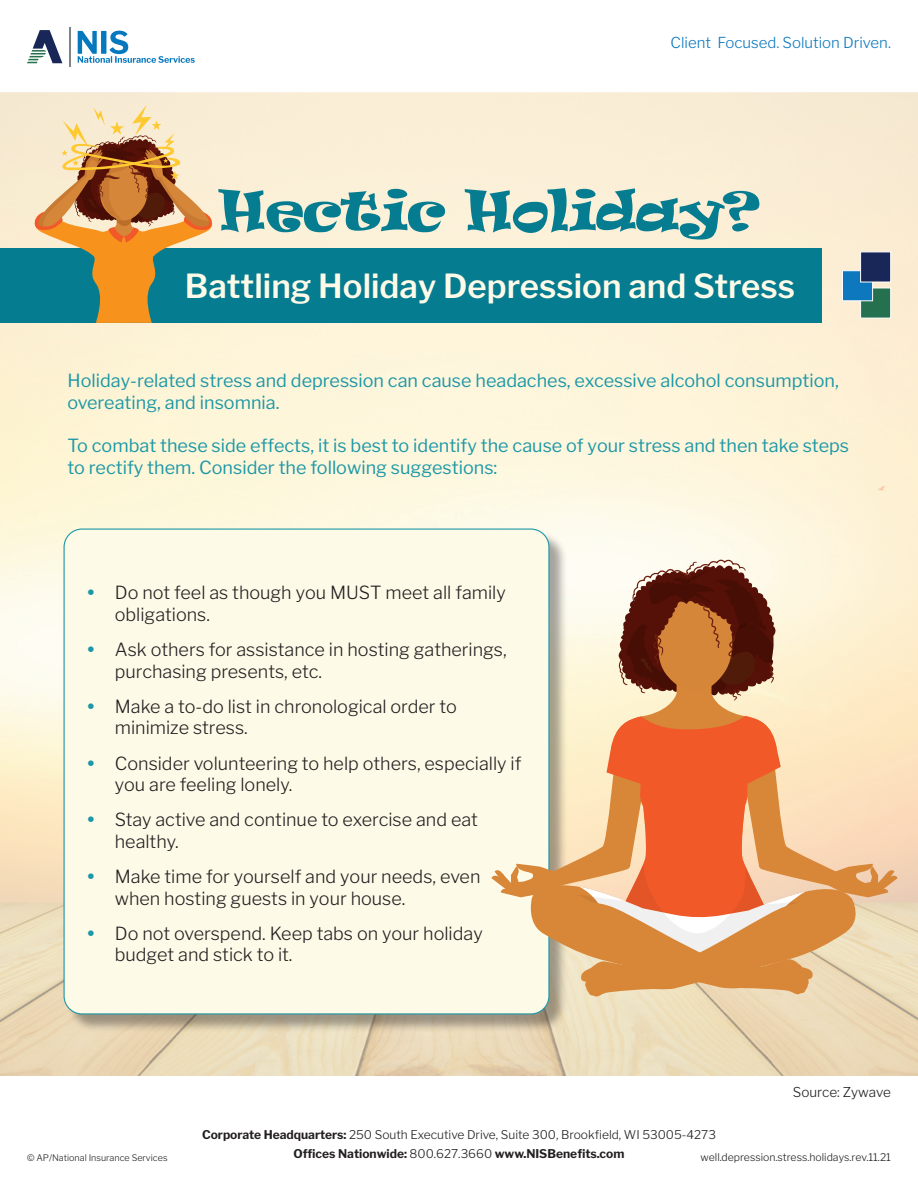
<style>
.page{position:relative;width:918px;height:1188px;background:#fff}
.page>*{position:absolute;margin:0;border:0;box-sizing:border-box;transform-origin:0 0}
.t1{font:51.75px "Ravie";color:#057c90}
.t2{font:600 33px "Libre Franklin";color:#fefae8}
.t3{font:300 18px/21.6px "Libre Franklin";color:#231f20}
.t4{font:18px/21.6px "Libre Franklin";color:#1d98a7}
.t5{font:300 15px "Libre Franklin";color:#0d78bd}
.t6{font:300 13.5px "Libre Franklin";color:#231f20}
.t7{font:300 12px/18.1px "Libre Franklin";color:#231f20;text-align:center}
.t8{font:300 10.5px "Libre Franklin";color:#231f20}
.t9{font:300 9px "Libre Franklin";color:#231f20}
.s1{font-weight:900;color:#1d98a7}
.s2{font-weight:700}
</style>
<div class="page">
<svg style="left:27px;top:30px;width:35px;height:33px"></svg>
<hr style="left:70px;top:27px;width:1px;height:40px;background:#808385">
<svg style="left:78px;top:31px;width:117px;height:32px"></svg>
<img style="left:0;top:93px;width:918px;height:983px">
<div style="left:66px;top:531px;width:502px;height:502px;background:#231f20;opacity:.4"></div>
<div style="left:64px;top:529px;width:485px;height:485px;background:#fefae8;border-radius:18px"></div>
<div style="left:0;top:249px;width:822px;height:74px;background:#057c90"></div>
<div style="left:860px;top:288px;width:31px;height:30px;background:#25704f;border:1px solid #fff"></div>
<div style="left:842px;top:270px;width:31px;height:31px;background:#0d78bd;border:1px solid #fff"></div>
<div style="left:860px;top:252px;width:31px;height:30px;background:#182757;border:1px solid #fff"></div>
<svg style="left:34px;top:105px;width:179px;height:218px"></svg>
<svg style="left:611px;top:673px;width:166px;height:43px;background:#efcb98"></svg>
<svg style="left:491px;top:716px;width:407px;height:281px"></svg>
<svg style="left:618px;top:559px;width:158px;height:142px;background:#9a6548"></svg>
<p class="t5" style="left:671px;top:34px;width:222px">Client Focused. Solution Driven.</p>
<p class="t1" style="left:219px;top:175px;width:543px">Hectic Holiday?</p>
<p class="t2" style="left:185px;top:267px;width:612px">Battling Holiday Depression and Stress</p>
<p class="t4" style="left:68px;top:370px;width:773px">Holiday-related stress and depression can cause headaches, excessive alcohol consumption, overeating, and insomnia.</p>
<p class="t4" style="left:68px;top:435px;width:783px">To combat these side effects, it is best to identify the cause of your stress and then take steps to rectify them. Consider the following suggestions:</p>
<p class="t3" style="left:115px;top:582px;width:393px;text-indent:-27px"><span class="s1">•</span> Do not feel as though you MUST meet all family obligations.</p>
<p class="t3" style="left:115px;top:639px;width:393px;text-indent:-27px"><span class="s1">•</span> Ask others for assistance in hosting gatherings, purchasing presents, etc.</p>
<p class="t3" style="left:115px;top:696px;width:344px;text-indent:-27px"><span class="s1">•</span> Make a to-do list in chronological order to minimize stress.</p>
<p class="t3" style="left:115px;top:752px;width:408px;text-indent:-27px"><span class="s1">•</span> Consider volunteering to help others, especially if you are feeling lonely.</p>
<p class="t3" style="left:115px;top:809px;width:365px;text-indent:-27px"><span class="s1">•</span> Stay active and continue to exercise and eat healthy.</p>
<p class="t3" style="left:115px;top:866px;width:367px;text-indent:-27px"><span class="s1">•</span> Make time for yourself and your needs, even when hosting guests in your house.</p>
<p class="t3" style="left:115px;top:922px;width:369px;text-indent:-27px"><span class="s1">•</span> Do not overspend. Keep tabs on your holiday budget and stick to it.</p>
<p class="t6" style="left:793px;top:1084px;width:100px">Source: Zywave</p>
<p class="t7" style="left:202px;top:1126px;width:515px"><span class="s2">Corporate Headquarters:</span> 250 South Executive Drive, Suite 300, Brookfield, WI 53005-4273<br><span class="s2">Offices Nationwide:</span> 800.627.3660 <span class="s2">www.NISBenefits.com</span></p>
<p class="t9" style="left:27px;top:1152px;width:142px">© AP/National Insurance Services</p>
<p class="t8" style="left:701px;top:1151px;width:192px">well.depression.stress.holidays.rev.11.21</p>
</div>
